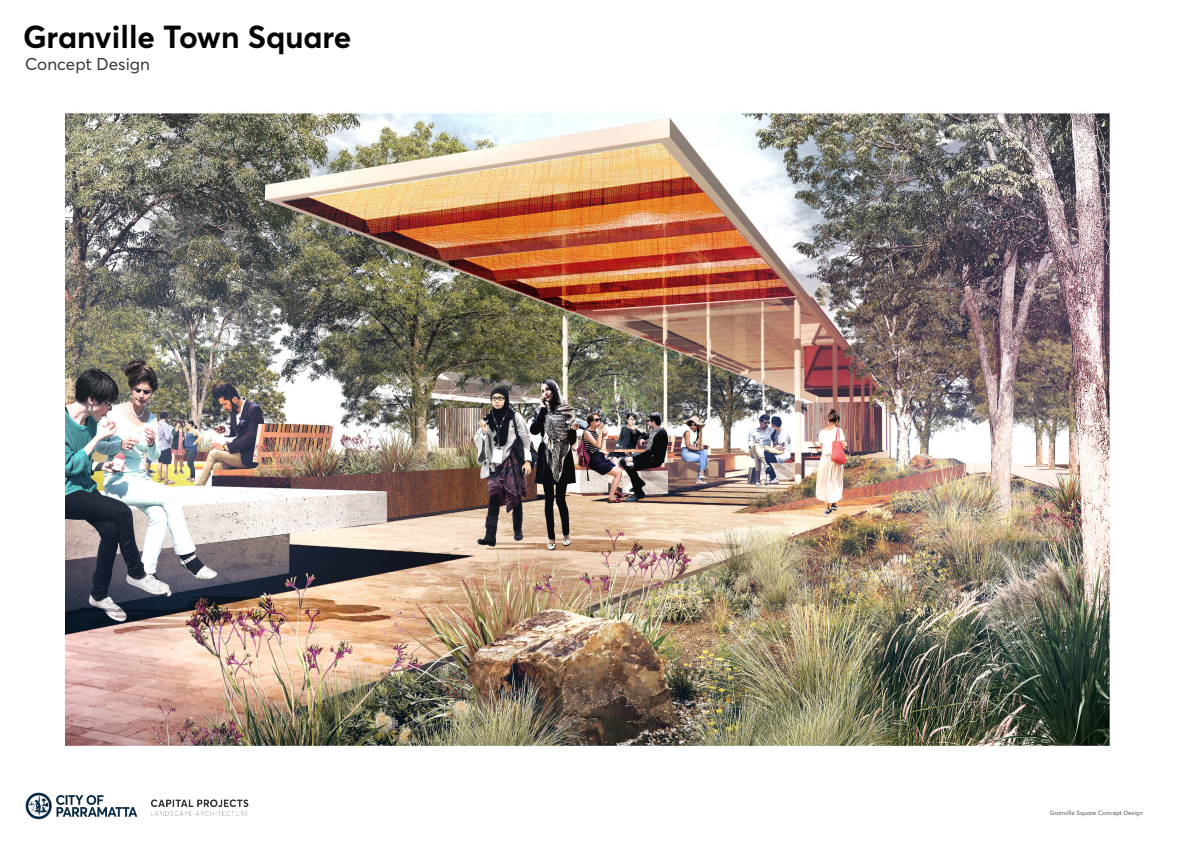
<style>
.page{position:relative;width:1192px;height:842px;background:#fff}
.page>*{position:absolute;margin:0;border:0;box-sizing:border-box;transform-origin:0 0}
.t1{font:700 31.5px "Parramatta";color:#040503}
.t2{font:17px "Parramatta";color:#040503}
.t3{font:6.15px "Parramatta";color:#57585a}
</style>
<div class="page">
<img style="left:65px;top:112px;width:1045px;height:635px">
<img style="left:26px;top:792px;width:112px;height:27px">
<img style="left:151px;top:799px;width:98px;height:17px">
<p class="t1" style="left:23px;top:15px;width:330px">Granville Town Square</p>
<h2 class="t2" style="left:25px;top:52px;width:126px">Concept Design</h2>
<p class="t3" style="left:1050px;top:809px;width:95px">Granville Square Concept Design</p>
</div>
